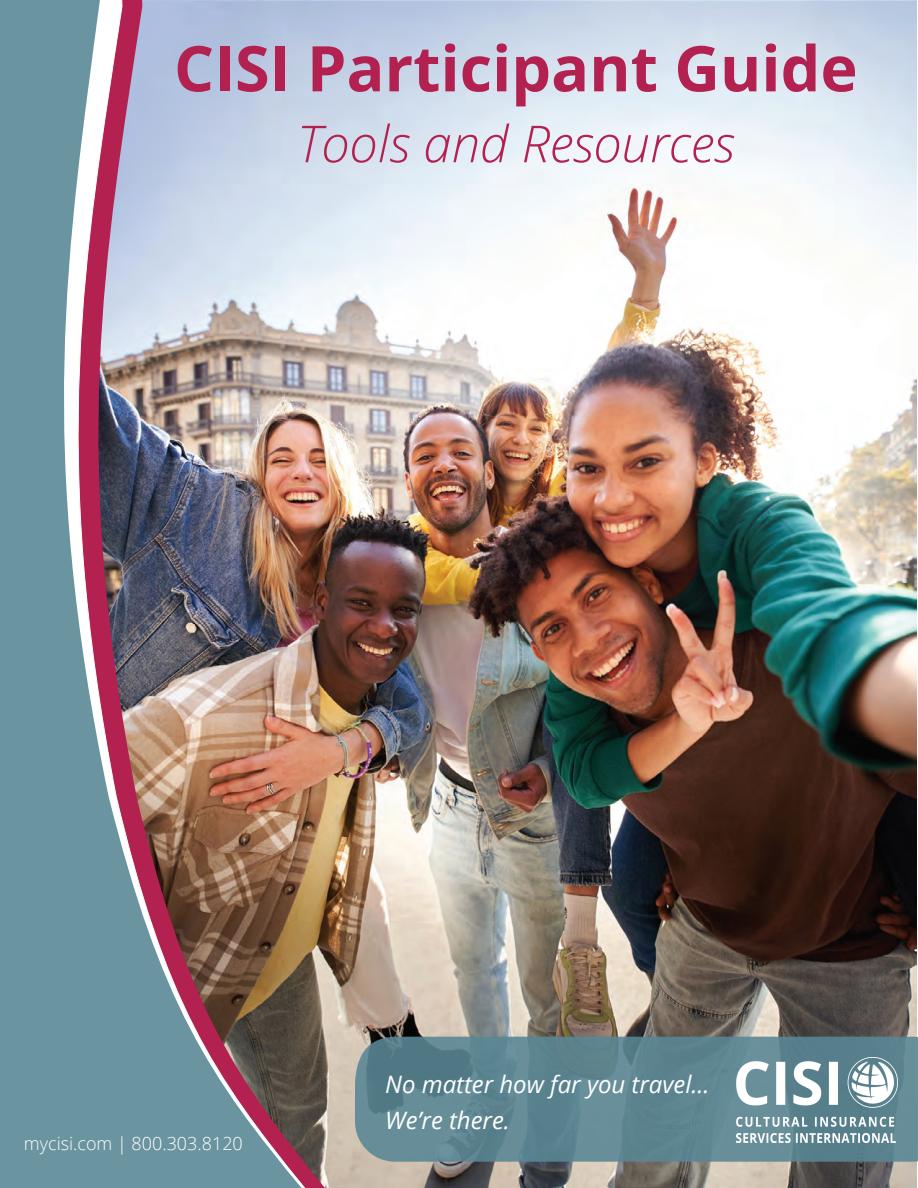
<style>
.page{position:relative;width:918px;height:1188px;background:#fff}
.page>*{position:absolute;margin:0;border:0;box-sizing:border-box;transform-origin:0 0}
.t1{font:700 63px "Open Sans";color:#b32151}
.t2{font:italic 300 51px "Open Sans";color:#b32151}
.t3{font:italic 24px/36px "Open Sans";color:#fff}
.t4{font:300 18px "Open Sans";color:#fff}
</style>
<div class="page">
<img style="left:332px;top:0;width:585px;height:1188px">
<svg style="left:355px;top:1037px;width:563px;height:125px;background:#5f8691"></svg>
<img style="left:736px;top:1058px;width:162px;height:85px">
<img style="left:312px;top:0;width:20px;height:1188px">
<img style="left:0;top:0;width:308px;height:1188px">
<h1 class="t1" style="left:174px;top:24px;width:685px">CISI Participant Guide</h1>
<h2 class="t2" style="left:297px;top:109px;width:439px">Tools and Resources</h2>
<p class="t4" style="left:24px;top:1132px;width:220px">mycisi.com | 800.303.8120</p>
<p class="t3" style="left:385px;top:1066px;width:326px">No matter how far you travel...<br>We’re there.</p>
</div>
